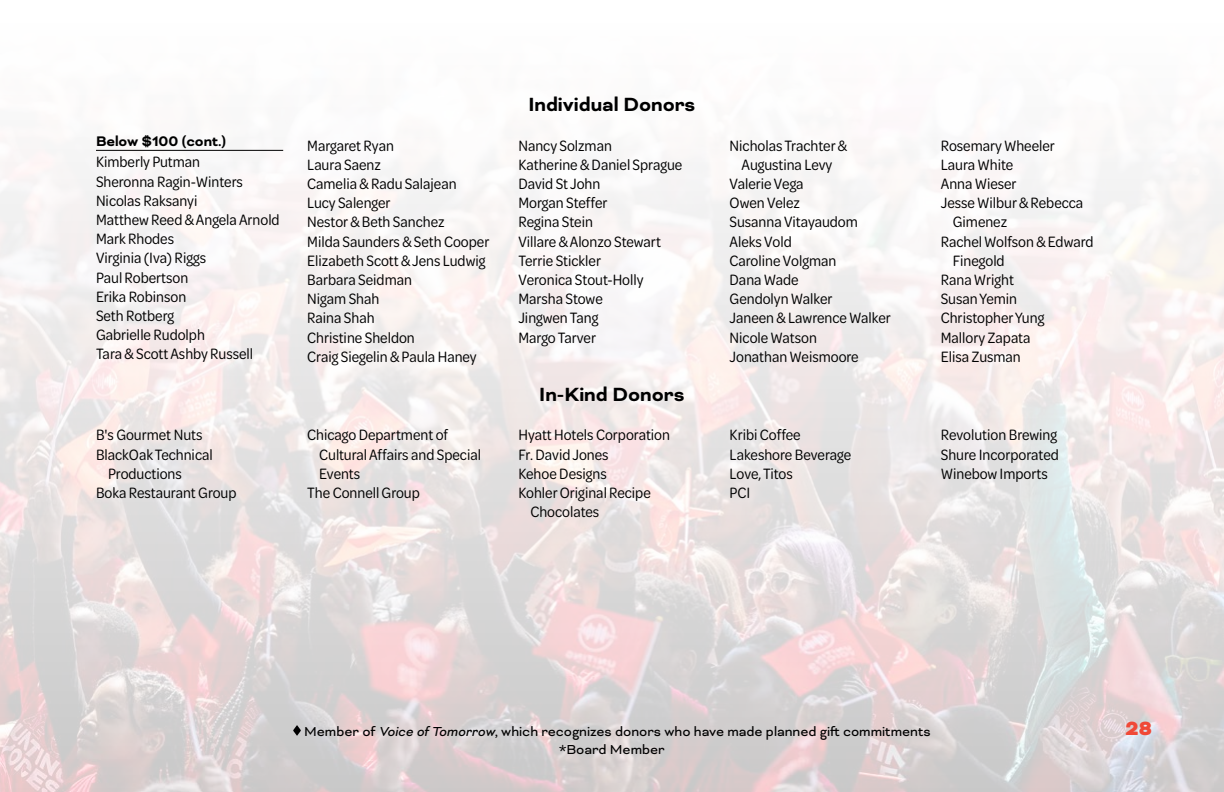
<style>
.page{position:relative;width:1224px;height:792px;background:#fff}
.page>*{position:absolute;margin:0;border:0;box-sizing:border-box;transform-origin:0 0}
.t1{font:700 22px "Bicyclette";color:#000}
.t2{font:900 22px "Bicyclette";color:#f04937}
.t3{font:16px/19.2px "Omnes Cond";color:#000}
.t4{font:700 16px "Bicyclette";color:#000}
.t5{font:15px/18px "Bicyclette";color:#000}
.s1{font-style:italic}
</style>
<div class="page">
<img style="left:0;top:149px;width:1224px;height:643px">
<hr style="left:96px;top:150px;width:187px;height:1px;background:#000">
<svg style="left:293px;top:725px;width:8px;height:11px"></svg>
<p class="t4" style="left:96px;top:132px;width:132px">Below $100 (cont.)</p>
<p class="t3" style="left:96px;top:152px;width:185px">Kimberly Putman<br>Sheronna Ragin-Winters<br>Nicolas Raksanyi<br>Matthew Reed &amp; Angela Arnold<br>Mark Rhodes<br>Virginia (Iva) Riggs<br>Paul Robertson<br>Erika Robinson<br>Seth Rotberg<br>Gabrielle Rudolph<br>Tara &amp; Scott Ashby Russell</p>
<p class="t3" style="left:96px;top:425px;width:108px">B's Gourmet Nuts</p>
<p class="t3" style="left:96px;top:444px;width:118px">BlackOak Technical</p>
<p class="t3" style="left:108px;top:463px;width:75px">Productions</p>
<p class="t3" style="left:96px;top:482px;width:142px">Boka Restaurant Group</p>
<h1 class="t1" style="left:528px;top:91px;width:169px">Individual Donors</h1>
<p class="t3" style="left:307px;top:135px;width:184px">Margaret Ryan<br>Laura Saenz<br>Camelia &amp; Radu Salajean<br>Lucy Salenger<br>Nestor &amp; Beth Sanchez<br>Milda Saunders &amp; Seth Cooper<br>Elizabeth Scott &amp; Jens Ludwig<br>Barbara Seidman<br>Nigam Shah<br>Raina Shah<br>Christine Sheldon<br>Craig Siegelin &amp; Paula Haney</p>
<p class="t3" style="left:518px;top:135px;width:165px">Nancy Solzman<br>Katherine &amp; Daniel Sprague<br>David St John<br>Morgan Steffer<br>Regina Stein<br>Villare &amp; Alonzo Stewart<br>Terrie Stickler<br>Veronica Stout-Holly<br>Marsha Stowe<br>Jingwen Tang<br>Margo Tarver</p>
<p class="t3" style="left:730px;top:135px;width:119px">Nicholas Trachter &amp;</p>
<p class="t3" style="left:742px;top:154px;width:92px">Augustina Levy</p>
<p class="t3" style="left:730px;top:173px;width:76px">Valerie Vega</p>
<p class="t3" style="left:730px;top:193px;width:72px">Owen Velez</p>
<p class="t3" style="left:730px;top:212px;width:130px">Susanna Vitayaudom</p>
<p class="t3" style="left:730px;top:231px;width:64px">Aleks Vold</p>
<p class="t3" style="left:730px;top:250px;width:108px">Caroline Volgman</p>
<p class="t3" style="left:730px;top:269px;width:71px">Dana Wade</p>
<p class="t3" style="left:730px;top:289px;width:104px">Gendolyn Walker</p>
<p class="t3" style="left:730px;top:308px;width:163px">Janeen &amp; Lawrence Walker</p>
<p class="t3" style="left:730px;top:327px;width:89px">Nicole Watson</p>
<p class="t3" style="left:730px;top:346px;width:131px">Jonathan Weismoore</p>
<h1 class="t1" style="left:539px;top:382px;width:147px">In-Kind Donors</h1>
<p class="t3" style="left:941px;top:135px;width:116px">Rosemary Wheeler</p>
<p class="t3" style="left:941px;top:154px;width:74px">Laura White</p>
<p class="t3" style="left:941px;top:173px;width:77px">Anna Wieser</p>
<p class="t3" style="left:941px;top:193px;width:144px">Jesse Wilbur &amp; Rebecca</p>
<p class="t3" style="left:953px;top:212px;width:56px">Gimenez</p>
<p class="t3" style="left:941px;top:231px;width:154px">Rachel Wolfson &amp; Edward</p>
<p class="t3" style="left:953px;top:250px;width:53px">Finegold</p>
<p class="t3" style="left:941px;top:269px;width:75px">Rana Wright</p>
<p class="t3" style="left:941px;top:289px;width:78px">Susan Yemin</p>
<p class="t3" style="left:941px;top:308px;width:105px">Christopher Yung</p>
<p class="t3" style="left:941px;top:327px;width:91px">Mallory Zapata</p>
<p class="t3" style="left:941px;top:346px;width:82px">Elisa Zusman</p>
<p class="t3" style="left:307px;top:425px;width:142px">Chicago Department of</p>
<p class="t3" style="left:319px;top:444px;width:163px">Cultural Affairs and Special</p>
<p class="t3" style="left:319px;top:463px;width:43px">Events</p>
<p class="t3" style="left:307px;top:482px;width:114px">The Connell Group</p>
<p class="t3" style="left:518px;top:425px;width:153px">Hyatt Hotels Corporation</p>
<p class="t3" style="left:518px;top:444px;width:92px">Fr. David Jones</p>
<p class="t3" style="left:518px;top:463px;width:90px">Kehoe Designs</p>
<p class="t3" style="left:518px;top:482px;width:134px">Kohler Original Recipe</p>
<p class="t3" style="left:530px;top:501px;width:70px">Chocolates</p>
<p class="t3" style="left:730px;top:425px;width:123px">Kribi Coffee<br>Lakeshore Beverage<br>Love, Titos<br>PCI</p>
<p class="t3" style="left:941px;top:425px;width:120px;text-align:justify">Revolution Brewing Shure Incorporated Winebow Imports</p>
<p class="t5" style="left:559px;top:722px;width:373px;text-indent:-255px">Member of <span class="s1">Voice of Tomorrow</span>, which recognizes donors who have made planned gift commitments *Board Member</p>
<h1 class="t2" style="left:1126px;top:715px;width:28px">28</h1>
</div>
